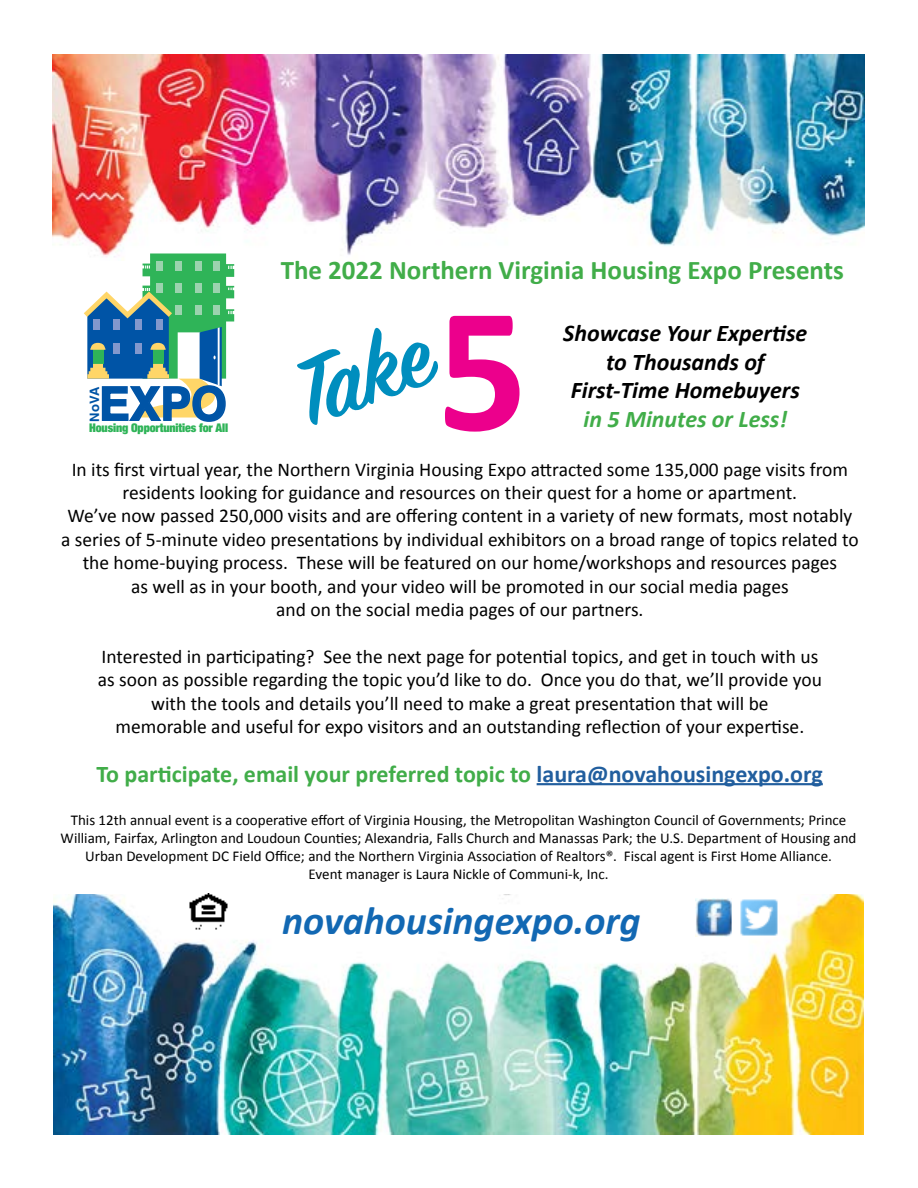
<style>
.page{position:relative;width:918px;height:1188px;background:#fff}
.page>*{position:absolute;margin:0;border:0;box-sizing:border-box;transform-origin:0 0}
.t1{font:700 180px "Calibri";color:#ec008c}
.t2{font:600 105px "Sign Painter House Script";color:#008ebe}
.t3{font:700 46.2px "Helvetica";color:#0054a6}
.t4{font:italic 700 39.9px "Calibri";color:#1268b3}
.t5{font:700 27px "Calibri";color:#41ad49}
.t6{font:700 24px "Calibri";color:#41ad49}
.t7{font:italic 700 24px/28.8px "Calibri";color:#000;text-align:center}
.t8{font:italic 700 24px "Calibri";color:#41ad49}
.t9{font:19.5px/23.4px "Calibri";color:#000;text-align:center}
.t10{font:15px/18px "Calibri";color:#000;text-align:center}
.t11{font:700 13.05px "Helvetica";color:#0054a6}
.t12{font:900 condensed 12px "Helvetica Neue";letter-spacing:-.01em;color:#2fb458}
.s1{color:#215e9e}
</style>
<div class="page">
<img style="left:54px;top:894px;width:810px;height:241px">
<img style="left:188px;top:894px;width:39px;height:36px">
<img style="left:695px;top:898px;width:36px;height:38px">
<img style="left:739px;top:898px;width:39px;height:39px">
<img style="left:52px;top:54px;width:813px;height:201px">
<hr style="left:537px;top:783px;width:286px;height:2px;background:#215e9e">
<svg style="left:84px;top:253px;width:150px;height:165px"></svg>
<h3 class="t3" style="left:99px;top:376px;width:129px">EXPO</h3>
<p class="t11" style="left:86px;top:422px;width:37px;rotate:-90deg">NoVA</p>
<p class="t12" style="left:89px;top:420px;width:141px">Housing Opportunities for All</p>
<h3 class="t5" style="left:281px;top:252px;width:565px">The 2022 Northern Virginia Housing Expo Presents</h3>
<h1 class="t1" style="left:437px;top:255px;width:93px">5</h1>
<p class="t7" style="left:563px;top:318px;width:246px">Showcase Your Expertise to Thousands of<br>First-Time Homebuyers</p>
<h2 class="t2" style="left:276px;top:337px;width:141px;rotate:-20deg">Take</h2>
<p class="t8" style="left:583px;top:404px;width:205px">in 5 Minutes or Less!</p>
<p class="t9" style="left:61px;top:457px;width:799px">In its first virtual year, the Northern Virginia Housing Expo attracted some 135,000 page visits from residents looking for guidance and resources on their quest for a home or apartment.<br>We’ve now passed 250,000 visits and are offering content in a variety of new formats, most notably a series of 5-minute video presentations by individual exhibitors on a broad range of topics related to the home-buying process. These will be featured on our home/workshops and resources pages<br>as well as in your booth, and your video will be promoted in our social media pages<br>and on the social media pages of our partners.</p>
<p class="t9" style="left:98px;top:645px;width:726px">Interested in participating? See the next page for potential topics, and get in touch with us as soon as possible regarding the topic you’d like to do. Once you do that, we’ll provide you with the tools and details you’ll need to make a great presentation that will be<br>memorable and useful for expo visitors and an outstanding reflection of your expertise.</p>
<p class="t6" style="left:96px;top:759px;width:728px">To participate, email your preferred topic to <span class="s1">laura@novahousingexpo.org</span></p>
<p class="t10" style="left:61px;top:811px;width:797px">This 12th annual event is a cooperative effort of Virginia Housing, the Metropolitan Washington Council of Governments; Prince William, Fairfax, Arlington and Loudoun Counties; Alexandria, Falls Church and Manassas Park; the U.S. Department of Housing and Urban Development DC Field Office; and the Northern Virginia Association of Realtors®. Fiscal agent is First Home Alliance.<br>Event manager is Laura Nickle of Communi-k, Inc.</p>
<h3 class="t4" style="left:282px;top:895px;width:360px">novahousingexpo.org</h3>
</div>
